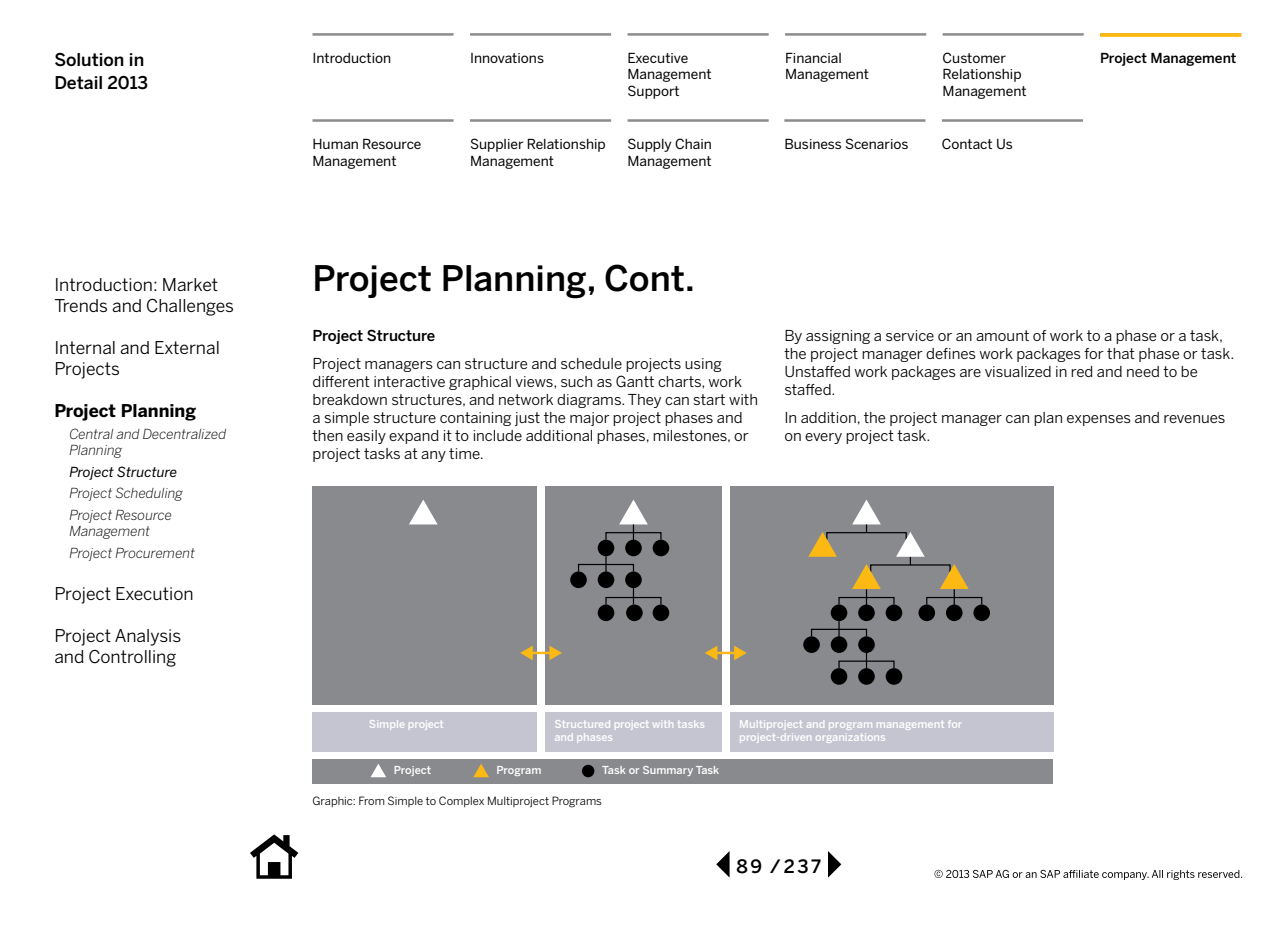
<style>
.page{position:relative;width:1280px;height:935px;background:#fff}
.page>*{position:absolute;margin:0;border:0;box-sizing:border-box;transform-origin:0 0}
.t1{font:500 35px "Benton Sans";color:#000}
.t2{font:500 18.25px "Benton Sans";color:#000}
.t3{font:17.5px/21px "Benton Sans";color:#000}
.t4{font:500 17.5px/22.5px "Benton Sans";color:#000}
.t5{font:700 17.5px "Benton Sans";color:#000}
.t6{font:15px/18px "Benton Sans";color:#000}
.t7{font:500 15px "Benton Sans";letter-spacing:-.005em;color:#000}
.t8{font:13.75px/16.2px "Benton Sans";color:#000}
.t9{font:italic 300 13.75px/21.5px "Benton Sans";color:#000}
.t10{font:500 13.75px "Benton Sans";color:#000}
.t11{font:italic 13.75px "Benton Sans";color:#000}
.t12{font:11.25px "Benton Sans";color:#000}
.t13{font:500 11px/13.1px "Benton Sans";color:#fff}
.t14{font:500 11px "Benton Sans";letter-spacing:-.02em;color:#fff}
</style>
<div class="page">
<svg style="left:250px;top:834px;width:48px;height:45px"></svg>
<svg style="left:716px;top:851px;width:14px;height:27px"></svg>
<svg style="left:828px;top:851px;width:13px;height:27px"></svg>
<svg style="left:935px;top:870px;width:307px;height:10px"></svg>
<hr style="left:312px;top:33px;width:142px;height:3px;background:#8a8c8e">
<hr style="left:312px;top:119px;width:142px;height:3px;background:#8a8c8e">
<hr style="left:470px;top:33px;width:141px;height:3px;background:#8a8c8e">
<hr style="left:470px;top:119px;width:141px;height:3px;background:#8a8c8e">
<hr style="left:628px;top:33px;width:141px;height:3px;background:#8a8c8e">
<hr style="left:628px;top:119px;width:141px;height:3px;background:#8a8c8e">
<hr style="left:785px;top:33px;width:141px;height:3px;background:#8a8c8e">
<hr style="left:943px;top:33px;width:141px;height:3px;background:#8a8c8e">
<svg style="left:1100px;top:33px;width:141px;height:4px"></svg>
<div style="left:312px;top:486px;width:225px;height:219px;background:#888a8d"></div>
<div style="left:546px;top:486px;width:176px;height:219px;background:#888a8d"></div>
<div style="left:730px;top:486px;width:323px;height:219px;background:#888a8d"></div>
<div style="left:312px;top:759px;width:741px;height:24px;background:#888a8d"></div>
<div style="left:312px;top:712px;width:225px;height:40px;background:#c5c5d1"></div>
<div style="left:730px;top:712px;width:323px;height:40px;background:#c5c5d1"></div>
<svg style="left:409px;top:500px;width:29px;height:24px"></svg>
<div style="left:546px;top:712px;width:176px;height:40px;background:#c5c5d1"></div>
<svg style="left:371px;top:764px;width:15px;height:13px"></svg>
<svg style="left:473px;top:764px;width:16px;height:13px"></svg>
<div style="left:625px;top:540px;width:17px;height:16px;background:#000;border-radius:50%"></div>
<div style="left:598px;top:540px;width:16px;height:16px;background:#000;border-radius:50%"></div>
<div style="left:653px;top:540px;width:16px;height:16px;background:#000;border-radius:50%"></div>
<div style="left:598px;top:571px;width:16px;height:17px;background:#000;border-radius:50%"></div>
<div style="left:570px;top:571px;width:17px;height:17px;background:#000;border-radius:50%"></div>
<div style="left:625px;top:571px;width:17px;height:17px;background:#000;border-radius:50%"></div>
<div style="left:626px;top:605px;width:17px;height:16px;background:#000;border-radius:50%"></div>
<div style="left:598px;top:605px;width:16px;height:16px;background:#000;border-radius:50%"></div>
<div style="left:653px;top:605px;width:16px;height:16px;background:#000;border-radius:50%"></div>
<div style="left:582px;top:765px;width:12px;height:12px;background:#000;border-radius:50%"></div>
<svg style="left:619px;top:500px;width:29px;height:41px"></svg>
<div style="left:605px;top:532px;width:57px;height:8px;border:1px solid #000"></div>
<svg style="left:605px;top:556px;width:2px;height:14px"></svg>
<div style="left:578px;top:564px;width:56px;height:8px;border:1px solid #000"></div>
<svg style="left:633px;top:588px;width:1px;height:15px"></svg>
<div style="left:605px;top:597px;width:57px;height:8px;border:1px solid #000"></div>
<div style="left:946px;top:605px;width:17px;height:16px;background:#000;border-radius:50%"></div>
<div style="left:918px;top:605px;width:17px;height:16px;background:#000;border-radius:50%"></div>
<div style="left:973px;top:605px;width:17px;height:16px;background:#000;border-radius:50%"></div>
<div style="left:858px;top:605px;width:17px;height:16px;background:#000;border-radius:50%"></div>
<div style="left:831px;top:605px;width:16px;height:16px;background:#000;border-radius:50%"></div>
<div style="left:886px;top:605px;width:16px;height:16px;background:#000;border-radius:50%"></div>
<div style="left:838px;top:597px;width:57px;height:8px;border:1px solid #000"></div>
<div style="left:831px;top:636px;width:16px;height:17px;background:#000;border-radius:50%"></div>
<div style="left:803px;top:636px;width:17px;height:17px;background:#000;border-radius:50%"></div>
<div style="left:858px;top:636px;width:17px;height:17px;background:#000;border-radius:50%"></div>
<svg style="left:838px;top:621px;width:2px;height:14px"></svg>
<div style="left:811px;top:629px;width:56px;height:8px;border:1px solid #000"></div>
<div style="left:858px;top:668px;width:17px;height:17px;background:#000;border-radius:50%"></div>
<div style="left:831px;top:668px;width:16px;height:17px;background:#000;border-radius:50%"></div>
<div style="left:886px;top:668px;width:16px;height:17px;background:#000;border-radius:50%"></div>
<svg style="left:866px;top:653px;width:1px;height:14px"></svg>
<div style="left:838px;top:661px;width:57px;height:8px;border:1px solid #000"></div>
<div style="left:926px;top:597px;width:56px;height:8px;border:1px solid #000"></div>
<svg style="left:852px;top:500px;width:29px;height:32px"></svg>
<div style="left:826px;top:532px;width:81px;height:8px;border:1px solid #000"></div>
<div style="left:870px;top:564px;width:81px;height:9px;border:1px solid #000"></div>
<svg style="left:808px;top:532px;width:29px;height:25px"></svg>
<svg style="left:896px;top:532px;width:29px;height:33px"></svg>
<svg style="left:852px;top:564px;width:29px;height:42px"></svg>
<svg style="left:940px;top:564px;width:29px;height:42px"></svg>
<hr style="left:531px;top:652px;width:21px;height:2px;background:#fdb913">
<svg style="left:520px;top:646px;width:13px;height:14px"></svg>
<svg style="left:549px;top:646px;width:13px;height:14px"></svg>
<hr style="left:715px;top:652px;width:21px;height:2px;background:#fdb913">
<svg style="left:705px;top:646px;width:12px;height:14px"></svg>
<svg style="left:734px;top:646px;width:13px;height:14px"></svg>
<hr style="left:784px;top:119px;width:141px;height:3px;background:#8a8c8e">
<hr style="left:942px;top:119px;width:141px;height:3px;background:#8a8c8e">
<p class="t4" style="left:54px;top:48px;width:95px">Solution in<br>Detail 2013</p>
<p class="t3" style="left:54px;top:274px;width:181px">Introduction: Market<br>Trends and Challenges</p>
<p class="t3" style="left:54px;top:337px;width:167px">Internal and External<br>Projects</p>
<p class="t5" style="left:54px;top:401px;width:143px">Project Planning</p>
<p class="t9" style="left:69px;top:425px;width:158px;line-height:16.5px">Central and Decentralized<br>Planning</p>
<p class="t11" style="left:69px;top:464px;width:109px">Project Structure</p>
<p class="t9" style="left:69px;top:482px;width:115px">Project Scheduling<br>Project Resource</p>
<p class="t9" style="left:69px;top:520px;width:127px">Management<br>Project Procurement</p>
<p class="t3" style="left:54px;top:583px;width:141px">Project Execution</p>
<p class="t3" style="left:54px;top:625px;width:128px">Project Analysis and Controlling</p>
<p class="t8" style="left:312px;top:50px;width:80px">Introduction</p>
<p class="t8" style="left:312px;top:136px;width:111px">Human Resource<br>Management</p>
<p class="t8" style="left:470px;top:50px;width:76px">Innovations</p>
<p class="t8" style="left:470px;top:136px;width:137px">Supplier Relationship<br>Management</p>
<p class="t8" style="left:628px;top:50px;width:86px">Executive<br>Management<br>Support</p>
<p class="t8" style="left:628px;top:136px;width:86px">Supply Chain<br>Management</p>
<p class="t8" style="left:785px;top:50px;width:86px">Financial<br>Management</p>
<p class="t8" style="left:943px;top:50px;width:86px">Customer<br>Relationship<br>Management</p>
<p class="t10" style="left:1100px;top:50px;width:138px">Project Management</p>
<p class="t8" style="left:784px;top:136px;width:126px">Business Scenarios</p>
<p class="t8" style="left:942px;top:136px;width:72px">Contact Us</p>
<h1 class="t1" style="left:312px;top:258px;width:384px">Project Planning, Cont.</h1>
<p class="t7" style="left:312px;top:326px;width:124px">Project Structure</p>
<p class="t6" style="left:312px;top:354px;width:447px">Project managers can structure and schedule projects using different interactive graphical views, such as Gantt charts, work breakdown structures, and network diagrams. They can start with a simple structure containing just the major project phases and then easily expand it to include additional phases, milestones, or project tasks at any time.</p>
<p class="t6" style="left:784px;top:326px;width:452px">By assigning a service or an amount of work to a phase or a task, the project manager defines work packages for that phase or task.<br>Unstaffed work packages are visualized in red and need to be staffed.</p>
<p class="t6" style="left:784px;top:408px;width:443px">In addition, the project manager can plan expenses and revenues on every project task.</p>
<p class="t14" style="left:369px;top:718px;width:76px">Simple project</p>
<p class="t13" style="left:394px;top:763px;width:39px">Project</p>
<p class="t13" style="left:497px;top:763px;width:46px">Program</p>
<p class="t13" style="left:602px;top:763px;width:119px">Task or Summary Task</p>
<p class="t13" style="left:554px;top:718px;width:152px">Structured project with tasks and phases</p>
<p class="t13" style="left:739px;top:718px;width:225px">Multiproject and program management for project-driven organizations</p>
<p class="t12" style="left:312px;top:794px;width:291px">Graphic: From Simple to Complex Multiproject Programs</p>
<p class="t2" style="left:737px;top:855px;width:86px">89 /237</p>
</div>
